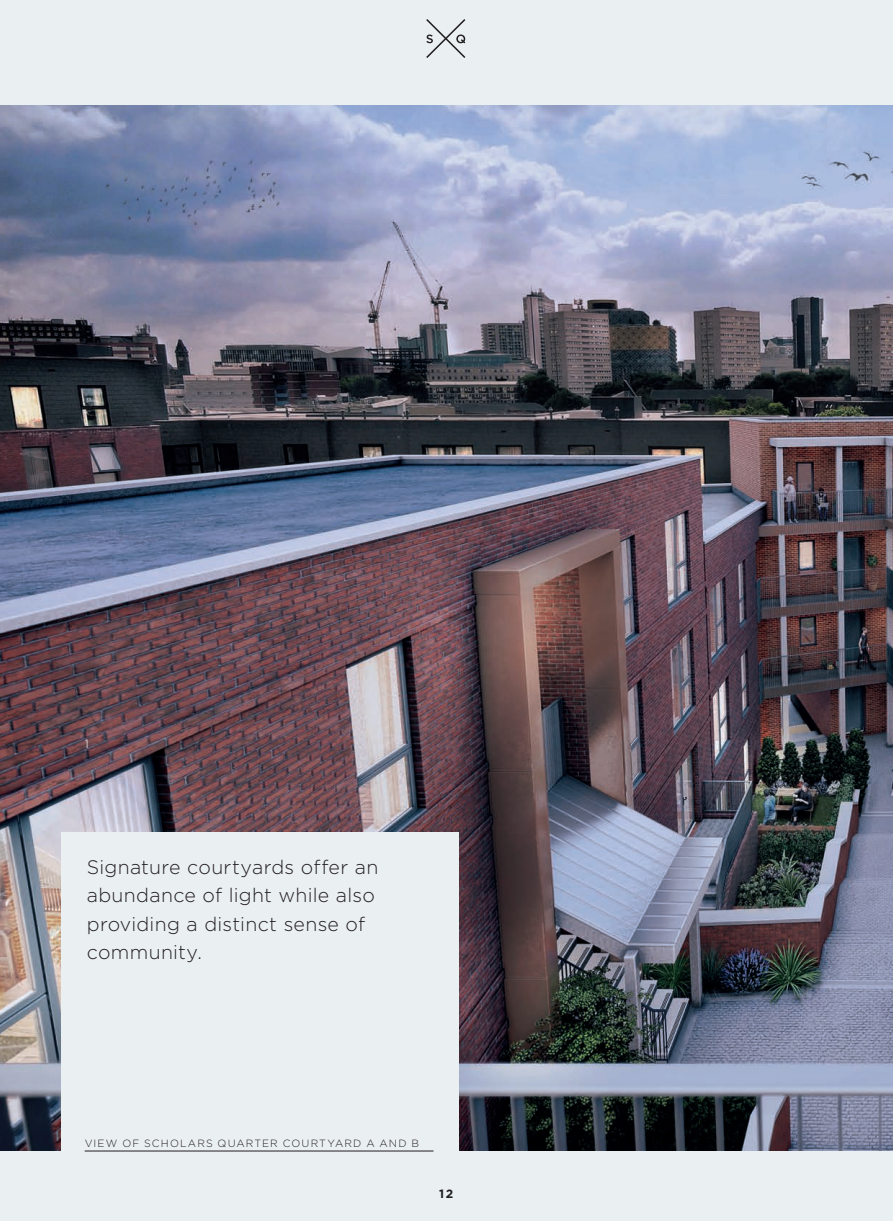
<style>
.page{position:relative;width:893px;height:1221px;background:#fff}
.page>*{position:absolute;margin:0;border:0;box-sizing:border-box;transform-origin:0 0}
.t1{font:300 19.5px/28.5px "Gotham";letter-spacing:.015em;color:#231f20}
.t2{font:700 12px "Gotham";color:#231f20}
.t3{font:300 12px "Gotham";color:#fff}
.t4{font:300 10.5px "Gotham";letter-spacing:.105em;color:#231f20}
</style>
<div class="page">
<div style="left:0;top:0;width:892px;height:1221px;background:#eaeff2"></div>
<img style="left:0;top:105px;width:892px;height:1046px">
<div style="left:61px;top:832px;width:398px;height:336px;background:#eaeff2"></div>
<hr style="left:85px;top:1151px;width:348px;height:1px;background:#231f20">
<p class="t3" style="left:85px;top:738px;width:6px">1</p>
<p class="t1" style="left:87px;top:852px;width:293px">Signature courtyards offer an abundance of light while also providing a distinct sense of community.</p>
<p class="t4" style="left:85px;top:1137px;width:336px">VIEW OF SCHOLARS QUARTER COURTYARD A AND B</p>
<p class="t2" style="left:439px;top:1187px;width:15px">12</p>
</div>
